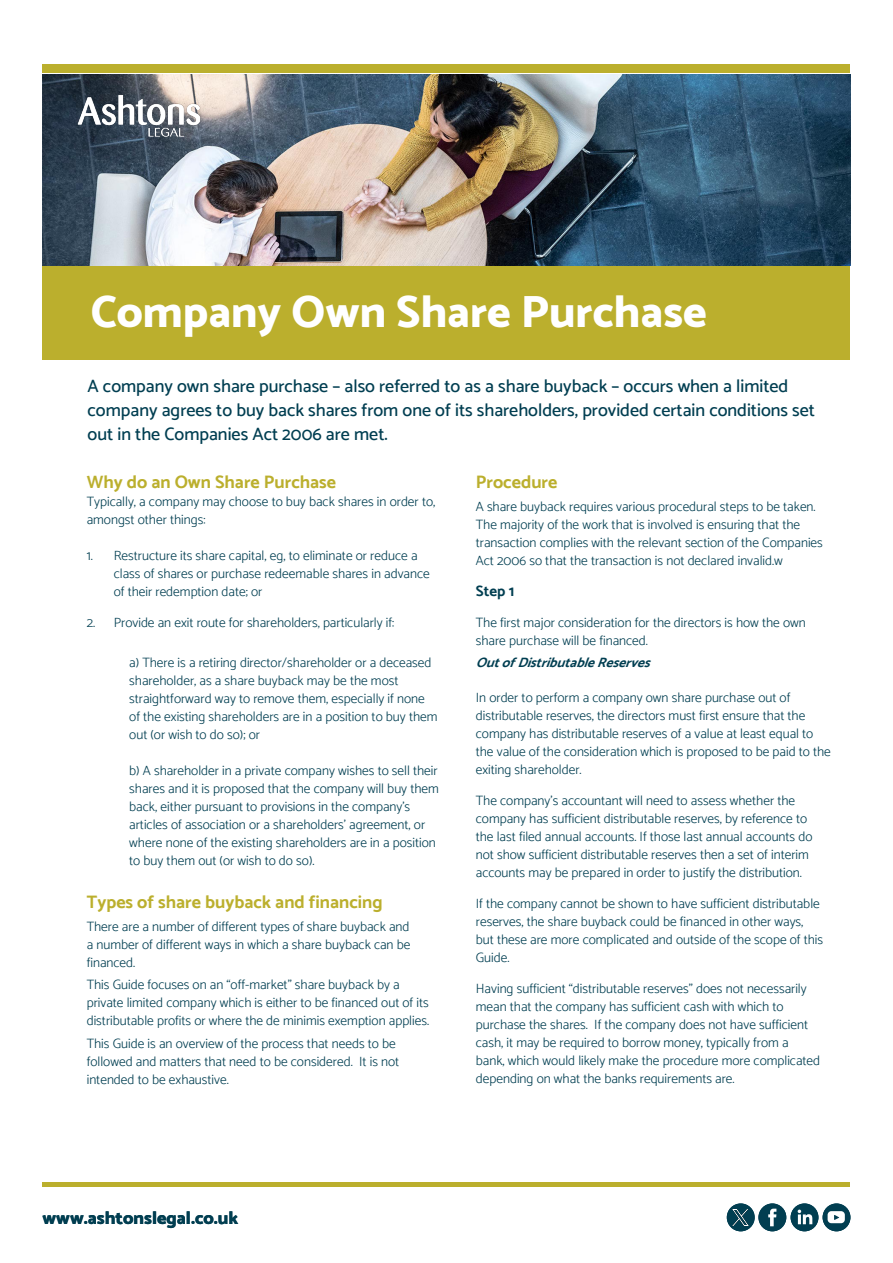
<style>
.page{position:relative;width:893px;height:1263px;background:#fff}
.page>*{position:absolute;margin:0;border:0;box-sizing:border-box;transform-origin:0 0}
.t1{font:800 45px "Catamaran";color:#fff}
.t2{font:500 18px/24px "Catamaran";color:#013e51}
.t3{font:700 18px "Catamaran";color:#bbaf2d}
.t4{font:800 18px "Catamaran";color:#013e51}
.t5{font:700 15px "Catamaran";color:#013e51}
.t6{font:300 13.5px/18px "Catamaran";color:#013e51}
.t7{font:italic 700 13.5px "Catamaran";color:#013e51}
</style>
<div class="page">
<img style="left:43px;top:74px;width:807px;height:192px">
<div style="left:43px;top:64px;width:807px;height:8px;background:#bbaf2d"></div>
<hr style="left:43px;top:1182px;width:807px;height:4px;background:#bbaf2d">
<div style="left:823px;top:1203px;width:27px;height:28px;background:#013e51;border-radius:50%"></div>
<svg style="left:828px;top:1211px;width:17px;height:12px"></svg>
<div style="left:791px;top:1203px;width:27px;height:28px;background:#013e51;border-radius:50%"></div>
<svg style="left:798px;top:1209px;width:14px;height:15px"></svg>
<div style="left:758px;top:1203px;width:28px;height:28px;background:#013e51;border-radius:50%"></div>
<svg style="left:768px;top:1209px;width:8px;height:17px"></svg>
<img style="left:43px;top:85px;width:199px;height:77px">
<div style="left:43px;top:266px;width:807px;height:93px;background:#bbaf2d"></div>
<div style="left:727px;top:1203px;width:28px;height:28px;background:#013e51;border-radius:50%"></div>
<img style="left:732px;top:1209px;width:17px;height:17px">
<h1 class="t1" style="left:91px;top:285px;width:617px">Company Own Share Purchase</h1>
<h2 class="t2" style="left:88px;top:374px;width:729px">A company own share purchase – also referred to as a share buyback – occurs when a limited company agrees to buy back shares from one of its shareholders, provided certain conditions set out in the Companies Act 2006 are met.</h2>
<h2 class="t3" style="left:87px;top:471px;width:251px">Why do an Own Share Purchase</h2>
<p class="t6" style="left:87px;top:492px;width:350px">Typically, a company may choose to buy back shares in order to, amongst other things:</p>
<p class="t6" style="left:114px;top:546px;width:318px;text-indent:-27px">1. Restructure its share capital, eg, to eliminate or reduce a class of shares or purchase redeemable shares in advance of their redemption date; or</p>
<p class="t6" style="left:87px;top:613px;width:309px">2. Provide an exit route for shareholders, particularly if:</p>
<p class="t6" style="left:129px;top:653px;width:310px">a) There is a retiring director/shareholder or a deceased shareholder, as a share buyback may be the most straightforward way to remove them, especially if none of the existing shareholders are in a position to buy them out (or wish to do so); or</p>
<p class="t6" style="left:129px;top:761px;width:311px">b) A shareholder in a private company wishes to sell their shares and it is proposed that the company will buy them back, either pursuant to provisions in the company’s articles of association or a shareholders’ agreement, or where none of the existing shareholders are in a position to buy them out (or wish to do so).</p>
<h2 class="t3" style="left:87px;top:891px;width:297px">Types of share buyback and financing</h2>
<p class="t6" style="left:87px;top:917px;width:325px;text-align:justify">There are a number of different types of share buyback and a number of different ways in which a share buyback can be financed.</p>
<p class="t6" style="left:87px;top:976px;width:344px">This Guide focuses on an “off-market” share buyback by a private limited company which is either to be financed out of its distributable profits or where the de minimis exemption applies.</p>
<p class="t6" style="left:87px;top:1034px;width:314px">This Guide is an overview of the process that needs to be followed and matters that need to be considered. It is not intended to be exhaustive.</p>
<h2 class="t3" style="left:476px;top:471px;width:83px">Procedure</h2>
<p class="t6" style="left:476px;top:497px;width:349px">A share buyback requires various procedural steps to be taken.<br>The majority of the work that is involved is ensuring that the transaction complies with the relevant section of the Companies Act 2006 so that the transaction is not declared invalid.w</p>
<p class="t5" style="left:476px;top:582px;width:40px">Step 1</p>
<p class="t6" style="left:476px;top:613px;width:331px">The first major consideration for the directors is how the own share purchase will be financed.</p>
<p class="t7" style="left:476px;top:654px;width:183px">OutofDistributableReserves</p>
<p class="t6" style="left:476px;top:689px;width:357px">In order to perform a company own share purchase out of distributable reserves, the directors must first ensure that the company has distributable reserves of a value at least equal to the value of the consideration which is proposed to be paid to the exiting shareholder.</p>
<p class="t6" style="left:476px;top:792px;width:338px">The company’s accountant will need to assess whether the company has sufficient distributable reserves, by reference to the last filed annual accounts. If those last annual accounts do not show sufficient distributable reserves then a set of interim accounts may be prepared in order to justify the distribution.</p>
<p class="t6" style="left:476px;top:895px;width:349px">If the company cannot be shown to have sufficient distributable reserves, the share buyback could be financed in other ways, but these are more complicated and outside of the scope of this Guide.</p>
<p class="t6" style="left:476px;top:980px;width:346px">Having sufficient “distributable reserves” does not necessarily mean that the company has sufficient cash with which to purchase the shares. If the company does not have sufficient cash, it may be required to borrow money, typically from a bank, which would likely make the procedure more complicated depending on what the banks requirements are.</p>
<h2 class="t4" style="left:43px;top:1207px;width:197px">www.ashtonslegal.co.uk</h2>
</div>
